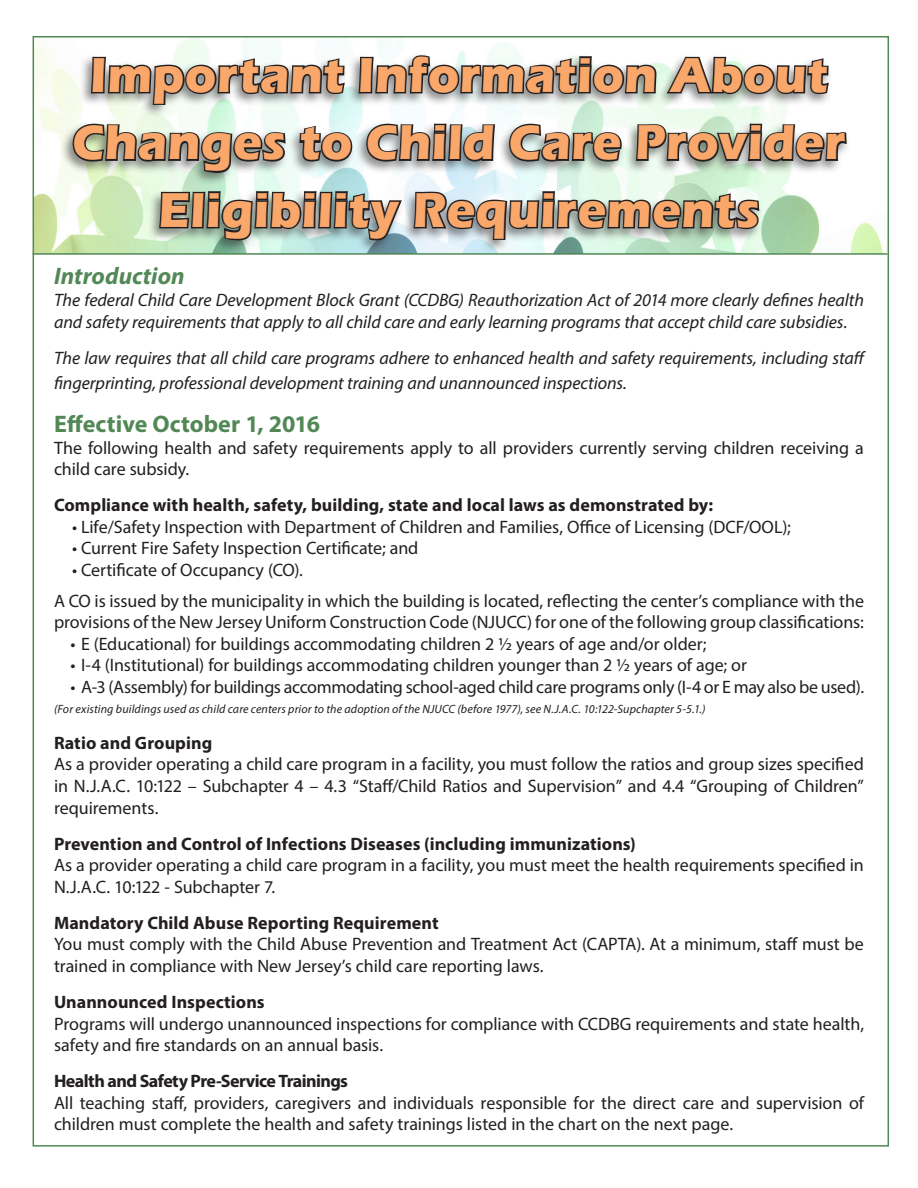
<style>
.page{position:relative;width:918px;height:1188px;background:#fff}
.page>*{position:absolute;margin:0;border:0;box-sizing:border-box;transform-origin:0 0}
.t1{font:700 50.4px/67.5px "Eras ITC";letter-spacing:.015em;color:#f9a76a;text-align:center;scale:.95 1}
.t2{font:700 24px "Myriad Pro";letter-spacing:.005em;color:#528856}
.t3{font:italic 700 24px "Myriad Pro";letter-spacing:.005em;color:#528856}
.t4{font:18px/21.6px "Myriad Pro";letter-spacing:-.005em;color:#231f20}
.t5{font:italic 18px/21.6px "Myriad Pro";letter-spacing:-.005em;color:#231f20}
.t6{font:700 18px "Myriad Pro";letter-spacing:.005em;color:#231f20}
.t7{font:700 18px "Myriad Pro";letter-spacing:-.03em;color:#231f20}
.t8{font:italic 12px "Myriad Pro";letter-spacing:.01em;color:#231f20}
</style>
<div class="page">
<img style="left:36px;top:41px;width:847px;height:212px">
<hr style="left:33px;top:253px;width:855px;height:2px;background:#528856">
<img style="left:71px;top:39px;width:777px;height:216px">
<p class="t1" style="left:72px;top:42px;width:815px">Important Information About<br>Changes to Child Care Provider<br>Eligibility Requirements</p>
<p class="t3" style="left:54px;top:261px;width:132px">Introduction</p>
<p class="t5" style="left:54px;top:289px;width:811px">The federal Child Care Development Block Grant (CCDBG) Reauthorization Act of 2014 more clearly defines health and safety requirements that apply to all child care and early learning programs that accept child care subsidies.</p>
<p class="t5" style="left:54px;top:345px;width:813px;line-height:25.2px">The law requires that all child care programs adhere to enhanced health and safety requirements, including staff fingerprinting, professional development training and unannounced inspections.</p>
<p class="t2" style="left:54px;top:408px;width:268px">Effective October 1, 2016</p>
<p class="t4" style="left:54px;top:436px;width:811px">The following health and safety requirements apply to all providers currently serving children receiving a child care subsidy.</p>
<p class="t6" style="left:54px;top:493px;width:661px">Compliance with health, safety, building, state and local laws as demonstrated by:</p>
<p class="t4" style="left:72px;top:516px;width:720px">• Life/Safety Inspection with Department of Children and Families, Office of Licensing (DCF/OOL);</p>
<p class="t4" style="left:72px;top:537px;width:348px">• Current Fire Safety Inspection Certificate; and</p>
<p class="t4" style="left:72px;top:559px;width:232px">• Certificate of Occupancy (CO).</p>
<p class="t4" style="left:54px;top:589px;width:812px">A CO is issued by the municipality in which the building is located, reflecting the center’s compliance with the provisions of the New Jersey Uniform Construction Code (NJUCC) for one of the following group classifications:</p>
<p class="t4" style="left:70px;top:633px;width:638px">• E (Educational) for buildings accommodating children 2 ½ years of age and/or older;</p>
<p class="t4" style="left:70px;top:654px;width:678px">• I-4 (Institutional) for buildings accommodating children younger than 2 ½ years of age; or</p>
<p class="t4" style="left:70px;top:676px;width:795px">• A-3 (Assembly) for buildings accommodating school-aged child care programs only (I-4 or E may also be used).</p>
<p class="t8" style="left:54px;top:701px;width:653px">(For existing buildings used as child care centers prior to the adoption of the NJUCC (before 1977), see N.J.A.C. 10:122-Supchapter 5-5.1.)</p>
<p class="t6" style="left:54px;top:731px;width:160px">Ratio and Grouping</p>
<p class="t4" style="left:54px;top:753px;width:812px;text-align:justify">As a provider operating a child care program in a facility, you must follow the ratios and group sizes specified in N.J.A.C. 10:122 – Subchapter 4 – 4.3 “Staff/Child Ratios and Supervision” and 4.4 “Grouping of Children” requirements.</p>
<p class="t6" style="left:54px;top:832px;width:583px">Prevention and Control of Infections Diseases (including immunizations)</p>
<p class="t4" style="left:54px;top:854px;width:811px">As a provider operating a child care program in a facility, you must meet the health requirements specified in<br>N.J.A.C. 10:122 - Subchapter 7.</p>
<p class="t6" style="left:54px;top:911px;width:386px">Mandatory Child Abuse Reporting Requirement</p>
<p class="t4" style="left:54px;top:933px;width:811px">You must comply with the Child Abuse Prevention and Treatment Act (CAPTA). At a minimum, staff must be trained in compliance with New Jersey’s child care reporting laws.</p>
<p class="t6" style="left:54px;top:990px;width:212px">Unannounced Inspections</p>
<p class="t4" style="left:54px;top:1012px;width:812px">Programs will undergo unannounced inspections for compliance with CCDBG requirements and state health, safety and fire standards on an annual basis.</p>
<p class="t7" style="left:54px;top:1069px;width:296px">Health and Safety Pre-Service Trainings</p>
<p class="t4" style="left:54px;top:1092px;width:812px">All teaching staff, providers, caregivers and individuals responsible for the direct care and supervision of children must complete the health and safety trainings listed in the chart on the next page.</p>
</div>
